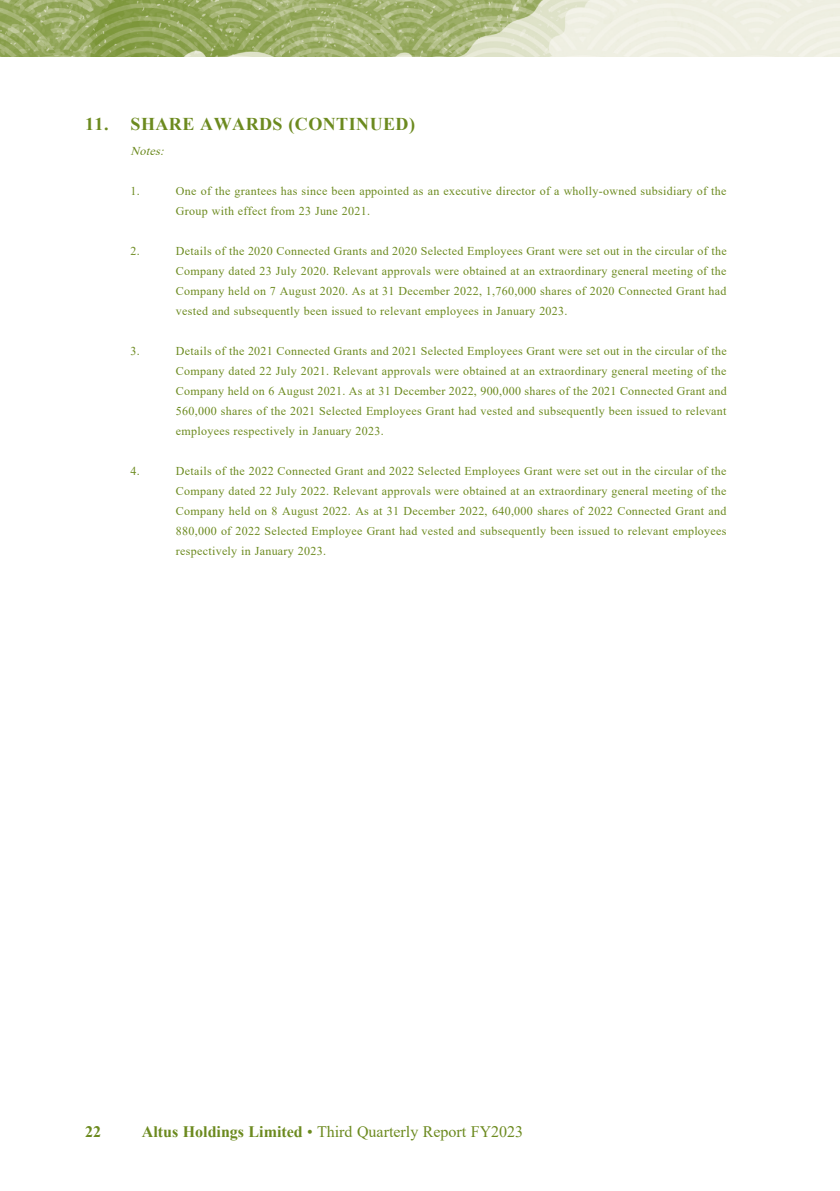
<style>
.page{position:relative;width:840px;height:1191px;background:#fff}
.page>*{position:absolute;margin:0;border:0;box-sizing:border-box;transform-origin:0 0}
.t1{font:700 18px "Times New Roman";letter-spacing:.025em;color:#6c8a1f}
.t2{font:16px "Times New Roman";color:#6c8a1f}
.t3{font:700 16px "Times New Roman";color:#6c8a1f}
.t4{font:12px/20px "Times New Roman";letter-spacing:.025em;color:#6c8a1f;text-align:justify}
.t5{font:italic 12px "Times New Roman";color:#6c8a1f}
.s1{font-weight:700}
</style>
<div class="page">
<img style="left:0;top:0;width:840px;height:57px">
<h1 class="t1" style="left:85px;top:111px;width:331px">11. SHARE AWARDS (CONTINUED)</h1>
<p class="t5" style="left:130px;top:143px;width:39px">Notes:</p>
<p class="t4" style="left:130px;top:181px;width:11px">1.</p>
<p class="t4" style="left:176px;top:181px;width:551px">One of the grantees has since been appointed as an executive director of a wholly-owned subsidiary of the<br>Group with effect from 23 June 2021.</p>
<p class="t4" style="left:130px;top:241px;width:11px">2.</p>
<p class="t4" style="left:176px;top:241px;width:552px">Details of the 2020 Connected Grants and 2020 Selected Employees Grant were set out in the circular of the Company dated 23 July 2020. Relevant approvals were obtained at an extraordinary general meeting of the Company held on 7 August 2020. As at 31 December 2022, 1,760,000 shares of 2020 Connected Grant had vested and subsequently been issued to relevant employees in January 2023.</p>
<p class="t4" style="left:130px;top:341px;width:11px">3.</p>
<p class="t4" style="left:176px;top:341px;width:552px">Details of the 2021 Connected Grants and 2021 Selected Employees Grant were set out in the circular of the Company dated 22 July 2021. Relevant approvals were obtained at an extraordinary general meeting of the Company held on 6 August 2021. As at 31 December 2022, 900,000 shares of the 2021 Connected Grant and 560,000 shares of the 2021 Selected Employees Grant had vested and subsequently been issued to relevant employees respectively in January 2023.</p>
<p class="t4" style="left:130px;top:461px;width:11px">4.</p>
<p class="t4" style="left:176px;top:461px;width:551px">Details of the 2022 Connected Grant and 2022 Selected Employees Grant were set out in the circular of the Company dated 22 July 2022. Relevant approvals were obtained at an extraordinary general meeting of the Company held on 8 August 2022. As at 31 December 2022, 640,000 shares of 2022 Connected Grant and 880,000 of 2022 Selected Employee Grant had vested and subsequently been issued to relevant employees respectively in January 2023.</p>
<h2 class="t3" style="left:85px;top:1120px;width:17px">22</h2>
<h2 class="t2" style="left:142px;top:1120px;width:383px"><span class="s1">Altus Holdings Limited</span> • Third Quarterly Report FY2023</h2>
</div>
